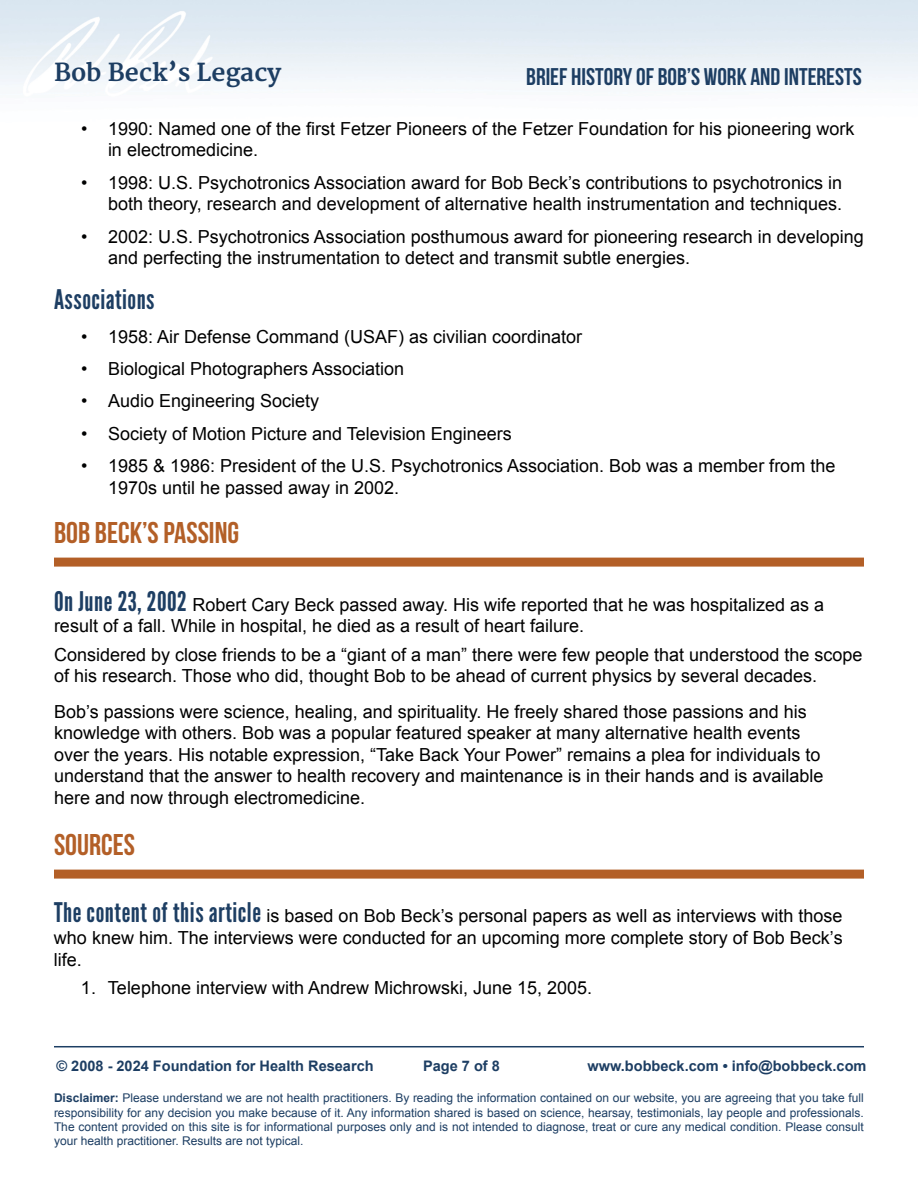
<style>
.page{position:relative;width:918px;height:1188px;background:#fff}
.page>*{position:absolute;margin:0;border:0;box-sizing:border-box;transform-origin:0 0}
.t1{font:30px "Bebas Neue";color:#b35f27}
.t2{font:27px "League Gothic";letter-spacing:.02em;color:#1d3e63}
.t3{font:24.15px "Bebas Neue";color:#1d3e63}
.t4{font:700 24.15px "Merriweather";color:#1d3e63}
.t5{font:18px/21.6px "Arial";color:#000101}
.t6{font:700 14.55px "Arial";color:#1d3e63}
.t7{font:12px/14.4px "Arial";color:#1d3e63;text-align:justify}
.s1{font-family:"League Gothic";font-size:27px;color:#1d3e63}
.s2{font-weight:700}
</style>
<div class="page">
<hr style="left:54px;top:1046px;width:810px;height:1px;background:#1d3e63">
<div style="left:54px;top:558px;width:810px;height:9px;background:#b35f27"></div>
<div style="left:54px;top:870px;width:810px;height:9px;background:#b35f27"></div>
<h3 class="t4" style="left:54px;top:58px;width:229px">Bob Beck’s Legacy</h3>
<h3 class="t3" style="left:526px;top:63px;width:337px">BRIEF HISTORY OF BOB’S WORK AND INTERESTS</h3>
<p class="t5" style="left:108px;top:118px;width:748px;text-indent:-27px">• 1990: Named one of the first Fetzer Pioneers of the Fetzer Foundation for his pioneering work in electromedicine.</p>
<p class="t5" style="left:81px;top:172px;width:763px;text-align:right">• 1998: U.S. Psychotronics Association award for Bob Beck’s contributions to psychotronics in both theory, research and development of alternative health instrumentation and techniques.</p>
<p class="t5" style="left:108px;top:226px;width:757px;text-indent:-27px">• 2002: U.S. Psychotronics Association posthumous award for pioneering research in developing and perfecting the instrumentation to detect and transmit subtle energies.</p>
<h2 class="t2" style="left:54px;top:283px;width:102px">Associations</h2>
<p class="t5" style="left:81px;top:326px;width:503px">• 1958: Air Defense Command (USAF) as civilian coordinator</p>
<p class="t5" style="left:81px;top:358px;width:325px">• Biological Photographers Association</p>
<p class="t5" style="left:81px;top:390px;width:240px">• Audio Engineering Society</p>
<p class="t5" style="left:81px;top:423px;width:432px">• Society of Motion Picture and Television Engineers</p>
<p class="t5" style="left:108px;top:455px;width:729px;text-indent:-27px">• 1985 &amp; 1986: President of the U.S. Psychotronics Association. Bob was a member from the<br>1970s until he passed away in 2002.</p>
<h1 class="t1" style="left:54px;top:517px;width:187px">BOB BECK’S PASSING</h1>
<p class="t5" style="left:54px;top:594px;width:772px"><span class="s1">On June 23, 2002</span> Robert Cary Beck passed away. His wife reported that he was hospitalized as a result of a fall. While in hospital, he died as a result of heart failure.</p>
<p class="t5" style="left:54px;top:644px;width:810px">Considered by close friends to be a “giant of a man” there were few people that understood the scope of his research. Those who did, thought Bob to be ahead of current physics by several decades.</p>
<p class="t5" style="left:54px;top:701px;width:771px">Bob’s passions were science, healing, and spirituality. He freely shared those passions and his knowledge with others. Bob was a popular featured speaker at many alternative health events over the years. His notable expression, “Take Back Your Power” remains a plea for individuals to understand that the answer to health recovery and maintenance is in their hands and is available here and now through electromedicine.</p>
<h1 class="t1" style="left:54px;top:828px;width:82px">SOURCES</h1>
<p class="t5" style="left:54px;top:905px;width:790px;text-align:justify"><span class="s1">The content of this article</span> is based on Bob Beck’s personal papers as well as interviews with those who knew him. The interviews were conducted for an upcoming more complete story of Bob Beck’s life.</p>
<p class="t5" style="left:81px;top:977px;width:513px">1. Telephone interview with Andrew Michrowski, June 15, 2005.</p>
<p class="t6" style="left:56px;top:1056px;width:319px">© 2008 - 2024 Foundation for Health Research</p>
<p class="t6" style="left:423px;top:1056px;width:78px">Page 7 of 8</p>
<p class="t6" style="left:587px;top:1056px;width:281px">www.bobbeck.com • info@bobbeck.com</p>
<p class="t7" style="left:54px;top:1091px;width:811px"><span class="s2">Disclaimer:</span> Please understand we are not health practitioners. By reading the information contained on our website, you are agreeing that you take full responsibility for any decision you make because of it. Any information shared is based on science, hearsay, testimonials, lay people and professionals.<br>The content provided on this site is for informational purposes only and is not intended to diagnose, treat or cure any medical condition. Please consult your health practitioner. Results are not typical.</p>
</div>
